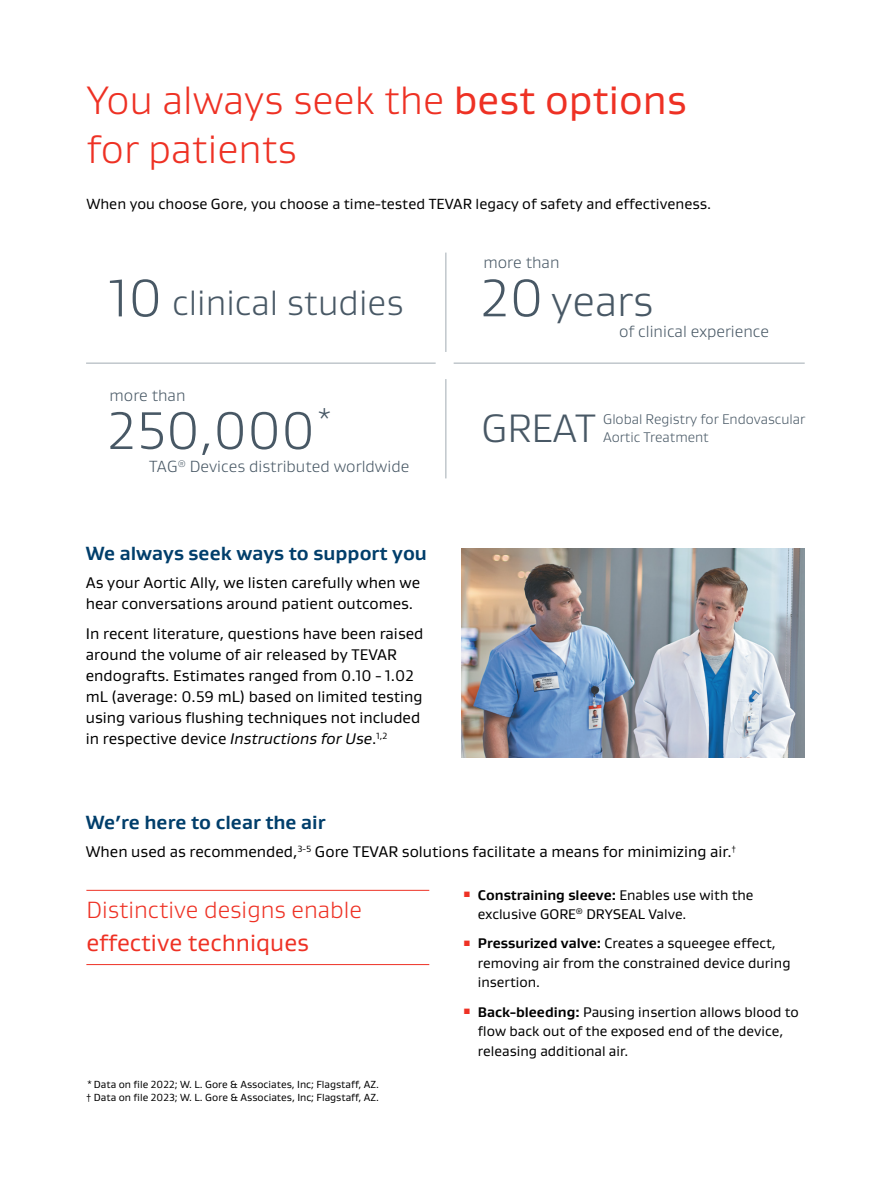
<style>
.page{position:relative;width:891px;height:1188px;background:#fff}
.page>*{position:absolute;margin:0;border:0;box-sizing:border-box;transform-origin:0 0}
.t1{font:300 54px "Gore Gustan";color:#485865}
.t2{font:300 43.2px "Gore Gustan";color:#485865}
.t3{font:300 40.5px/48.8px "Gore Gustan";color:#ee3124}
.t4{font:300 40.5px "Gore Gustan";letter-spacing:-.01em;color:#485865}
.t5{font:300 36px "Gore Gustan";color:#485865}
.t6{font:300 31.5px "Gore Gustan";color:#485865}
.t7{font:300 24px "Gore Gustan";color:#ee3124}
.t8{font:24px "Gore Gustan";color:#ee3124}
.t9{font:700 19.5px "Gore Gustan";color:#003e6b}
.t10{font:300 16.5px "Gore Gustan";color:#485865}
.t11{font:15.75px/21px "Gore Gustan";color:#000}
.t12{font:15px "Gore Gustan";color:#000}
.t13{font:14.25px/19.5px "Gore Gustan";color:#000}
.t14{font:300 14.25px "Gore Gustan";letter-spacing:-.005em;color:#485865}
.t15{font:10.5px/12.8px "Gore Gustan";color:#000}
.s1{font-weight:400}
.s2{font-size:54px}
.s3{font-style:italic}
.s4{font-weight:700}
</style>
<div class="page">
<hr style="left:86px;top:890px;width:343px;height:1px;background:#ee3124">
<hr style="left:86px;top:964px;width:343px;height:1px;background:#ee3124">
<img style="left:462px;top:548px;width:343px;height:209px">
<hr style="left:446px;top:253px;width:1px;height:99px;background:#a1abb2">
<hr style="left:446px;top:379px;width:1px;height:99px;background:#a1abb2">
<hr style="left:454px;top:363px;width:351px;height:1px;background:#a1abb2">
<hr style="left:86px;top:363px;width:350px;height:1px;background:#a1abb2">
<h3 class="t3" style="left:86px;top:75px;width:602px">You always seek the <span class="s1">best options </span>for patients</h3>
<p class="t12" style="left:86px;top:194px;width:626px">When you choose Gore, you choose a time-tested TEVAR legacy of safety and effectiveness.</p>
<p class="t10" style="left:484px;top:252px;width:77px">more than</p>
<h3 class="t5" style="left:110px;top:280px;width:295px"><span class="s2">10</span> clinical studies</h3>
<h2 class="t2" style="left:481px;top:274px;width:174px"><span class="s2">20</span> years</h2>
<p class="t10" style="left:110px;top:385px;width:77px">more than</p>
<h1 class="t1" style="left:107px;top:397px;width:209px">250,000</h1>
<h3 class="t6" style="left:315px;top:400px;width:20px">*</h3>
<p class="t10" style="left:149px;top:456px;width:262px">TAG<sup>®</sup> Devices distributed worldwide</p>
<p class="t9" style="left:86px;top:540px;width:343px">We always seek ways to support you</p>
<p class="t11" style="left:86px;top:571px;width:336px">As your Aortic Ally, we listen carefully when we hear conversations around patient outcomes.</p>
<p class="t11" style="left:86px;top:623px;width:339px">In recent literature, questions have been raised around the volume of air released by TEVAR endografts. Estimates ranged from 0.10 - 1.02 mL (average: 0.59 mL) based on limited testing using various flushing techniques not included in respective device <span class="s3">Instructions for Use</span>.<sup>1,2</sup></p>
<p class="t10" style="left:619px;top:321px;width:152px">of clinical experience</p>
<h3 class="t4" style="left:482px;top:403px;width:116px">GREAT</h3>
<p class="t14" style="left:603px;top:411px;width:204px">Global Registry for Endovascular</p>
<p class="t14" style="left:603px;top:429px;width:107px">Aortic Treatment</p>
<p class="t9" style="left:86px;top:810px;width:241px">We’re here to clear the air</p>
<p class="t11" style="left:86px;top:841px;width:651px">When used as recommended,<sup>3-5</sup> Gore TEVAR solutions facilitate a means for minimizing air.<sup>†</sup></p>
<p class="t13" style="left:478px;top:885px;width:277px;text-indent:-16px"><sup>▪</sup> <span class="s4">Constraining sleeve:</span> Enables use with the exclusive GORE<sup>®</sup> DRYSEAL Valve.</p>
<p class="t13" style="left:478px;top:933px;width:314px;text-indent:-16px"><sup>▪</sup> <span class="s4">Pressurized valve:</span> Creates a squeegee effect, removing air from the constrained device during insertion.</p>
<p class="t13" style="left:478px;top:1002px;width:323px;text-indent:-16px"><sup>▪</sup> <span class="s4">Back-bleeding:</span> Pausing insertion allows blood to flow back out of the exposed end of the device, releasing additional air.</p>
<h3 class="t7" style="left:86px;top:894px;width:277px">Distinctive designs enable</h3>
<h3 class="t8" style="left:86px;top:927px;width:224px">effective techniques</h3>
<p class="t15" style="left:86px;top:1078px;width:294px">*Data on file 2022; W. L. Gore &amp; Associates, Inc; Flagstaff, AZ. † Data on file 2023; W. L. Gore &amp; Associates, Inc; Flagstaff, AZ.</p>
</div>
